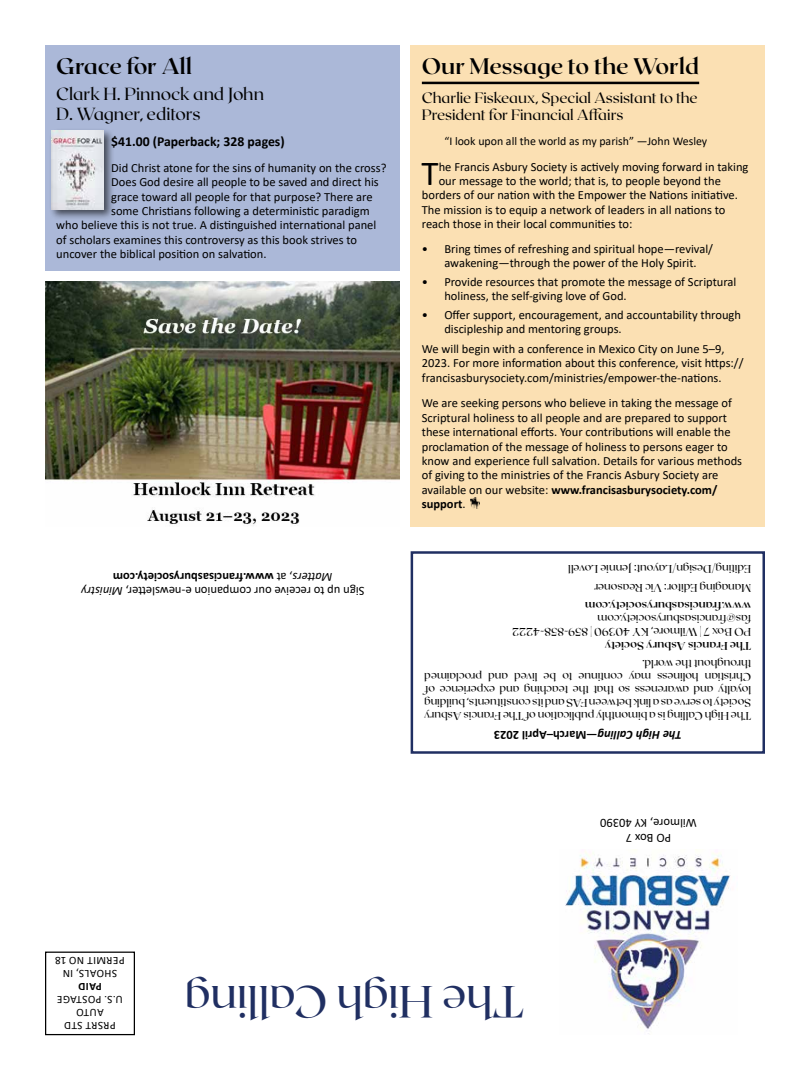
<style>
.page{position:relative;width:810px;height:1080px;background:#fff}
.page>*{position:absolute;margin:0;border:0;box-sizing:border-box;transform-origin:0 0}
.t1{font:45px "Roxborough CF";color:#202f62}
.t2{font:35.12px "Calibri";color:#000}
.t3{font:700 22.5px "Roxborough CF";letter-spacing:-.01em;color:#000}
.t4{font:17.5px/20.1px "Roxborough CF";color:#000}
.t5{font:15px/17.2px "Roxborough CF";color:#000}
.t6{font:700 13.75px "Calibri";color:#000}
.t7{font:12.5px/14.4px "Calibri";color:#000}
.t8{font:700 12.5px "Calibri";color:#000}
.t9{font:11.88px "Calibri";color:#000}
.t10{font:11.25px/12.9px "Roxborough CF";letter-spacing:-.005em;color:#000}
.t11{font:700 11.25px "Roxborough CF";color:#000}
.t12{font:11.25px/13px "Calibri";letter-spacing:.04em;color:#000;text-align:center}
.t13{font:700 11.25px "Calibri";color:#000}
.s1{font-style:italic}
.s2{font-weight:700}
</style>
<div class="page">
<div style="left:45px;top:952px;width:90px;height:83px;border:1px solid #000"></div>
<img style="left:565px;top:851px;width:166px;height:183px">
<div style="left:411px;top:551px;width:354px;height:203px;border:2px solid #202f62"></div>
<div style="left:411px;top:45px;width:354px;height:482px;background:#fbe0b3"></div>
<hr style="left:422px;top:82px;width:277px;height:2px;background:#000">
<svg style="left:470px;top:497px;width:9px;height:11px"></svg>
<div style="left:45px;top:45px;width:354px;height:226px;background:#abb8d8"></div>
<div style="left:49px;top:128px;width:65px;height:92px;background:#000;opacity:.6"></div>
<img style="left:52px;top:131px;width:52px;height:79px">
<img style="left:45px;top:281px;width:354px;height:244px">
<h3 class="t3" style="left:56px;top:52px;width:137px">Grace for All</h3>
<h3 class="t4" style="left:56px;top:84px;width:209px">Clark H. Pinnock and John<br>D. Wagner, editors</h3>
<p class="t6" style="left:111px;top:132px;width:175px">$41.00 (Paperback; 328 pages)</p>
<p class="t7" style="left:111px;top:160px;width:277px">Did Christ atone for the sins of humanity on the cross?</p>
<p class="t7" style="left:111px;top:175px;width:269px">Does God desire all people to be saved and direct his</p>
<p class="t7" style="left:111px;top:189px;width:263px">grace toward all people for that purpose? There are</p>
<p class="t7" style="left:111px;top:203px;width:260px">some Christians following a deterministic paradigm</p>
<p class="t7" style="left:56px;top:218px;width:322px">who believe this is not true. A distinguished international panel</p>
<p class="t7" style="left:56px;top:232px;width:302px">of scholars examines this controversy as this book strives to</p>
<p class="t7" style="left:56px;top:247px;width:212px">uncover the biblical position on salvation.</p>
<p class="t7" style="left:364px;top:599px;width:285px;text-align:center;rotate:-180deg">Sign up to receive our companion e-newsletter, <span class="s1">Ministry<br>Matters</span>, at <span class="s2">www.francisasburysociety.com</span></p>
<h3 class="t3" style="left:422px;top:52px;width:279px">Our Message to the World</h3>
<p class="t5" style="left:422px;top:89px;width:277px">Charlie Fiskeaux, Special Assistant to the<br>President for Financial Affairs</p>
<p class="t9" style="left:444px;top:133px;width:264px">“I look upon all the world as my parish” —John Wesley</p>
<h2 class="t2" style="left:422px;top:149px;width:19px">T</h2>
<p class="t7" style="left:439px;top:159px;width:311px">he Francis Asbury Society is actively moving forward in taking</p>
<p class="t7" style="left:439px;top:173px;width:284px">our message to the world; that is, to people beyond the</p>
<p class="t7" style="left:422px;top:188px;width:318px">borders of our nation with the Empower the Nations initiative.</p>
<p class="t7" style="left:422px;top:202px;width:305px">The mission is to equip a network of leaders in all nations to</p>
<p class="t7" style="left:422px;top:216px;width:212px">reach those in their local communities to:</p>
<p class="t7" style="left:422px;top:242px;width:293px;line-height:13.8px;text-align:center">• Bring times of refreshing and spiritual hope—revival/ awakening—through the power of the Holy Spirit.</p>
<p class="t7" style="left:444px;top:275px;width:294px;line-height:13.8px;text-indent:-22px">• Provide resources that promote the message of Scriptural holiness, the self-giving love of God.</p>
<p class="t7" style="left:444px;top:308px;width:298px;line-height:13.8px;text-indent:-22px">• Offer support, encouragement, and accountability through discipleship and mentoring groups.</p>
<p class="t7" style="left:422px;top:341px;width:323px">We will begin with a conference in Mexico City on June 5–9,<br>2023. For more information about this conference, visit https:// francisasburysociety.com/ministries/empower-the-nations.</p>
<p class="t7" style="left:422px;top:396px;width:322px">We are seeking persons who believe in taking the message of Scriptural holiness to all people and are prepared to support these international efforts. Your contributions will enable the proclamation of the message of holiness to persons eager to know and experience full salvation. Details for various methods of giving to the ministries of the Francis Asbury Society are available on our website: <span class="s2">www.francisasburysociety.com/ support</span>.</p>
<p class="t10" style="left:751px;top:597px;width:184px;line-height:18.5px;rotate:-180deg">Managing Editor: Vic Reasoner<br>Editing/Design/Layout: Jennie Lovell</p>
<p class="t11" style="left:751px;top:614px;width:168px;rotate:-180deg">www.francisasburysociety.com</p>
<p class="t10" style="left:751px;top:639px;width:240px;rotate:-180deg">PO Box 7 | Wilmore, KY 40390 | 859-858-4222 fas@francisasburysociety.com</p>
<p class="t11" style="left:751px;top:653px;width:148px;rotate:-180deg">The Francis Asbury Society</p>
<p class="t10" style="left:751px;top:722px;width:329px;text-align:justify;rotate:-180deg">The High Calling is a bimonthly publication of The Francis Asbury Society to serve as a link between FAS and its constituents, building loyalty and awareness so that the teaching and experience of Christian holiness may continue to be lived and proclaimed throughout the world.</p>
<p class="t8" style="left:682px;top:743px;width:190px;rotate:-180deg"><span class="s1">The High Calling</span>—March–April 2023</p>
<p class="t7" style="left:697px;top:845px;width:98px;text-align:center;rotate:-180deg">PO Box 7<br>Wilmore, KY 40390</p>
<p class="t12" style="left:125px;top:980px;width:71px;rotate:-180deg">SHOALS, IN<br>PERMIT NO 18</p>
<p class="t13" style="left:102px;top:994px;width:25px;rotate:-180deg">PAID</p>
<p class="t12" style="left:123px;top:1032px;width:67px;rotate:-180deg">PRSRT STD<br>AUTO<br>U.S. POSTAGE</p>
<h1 class="t1" style="left:524px;top:1030px;width:340px;rotate:-180deg">The High Calling</h1>
</div>
